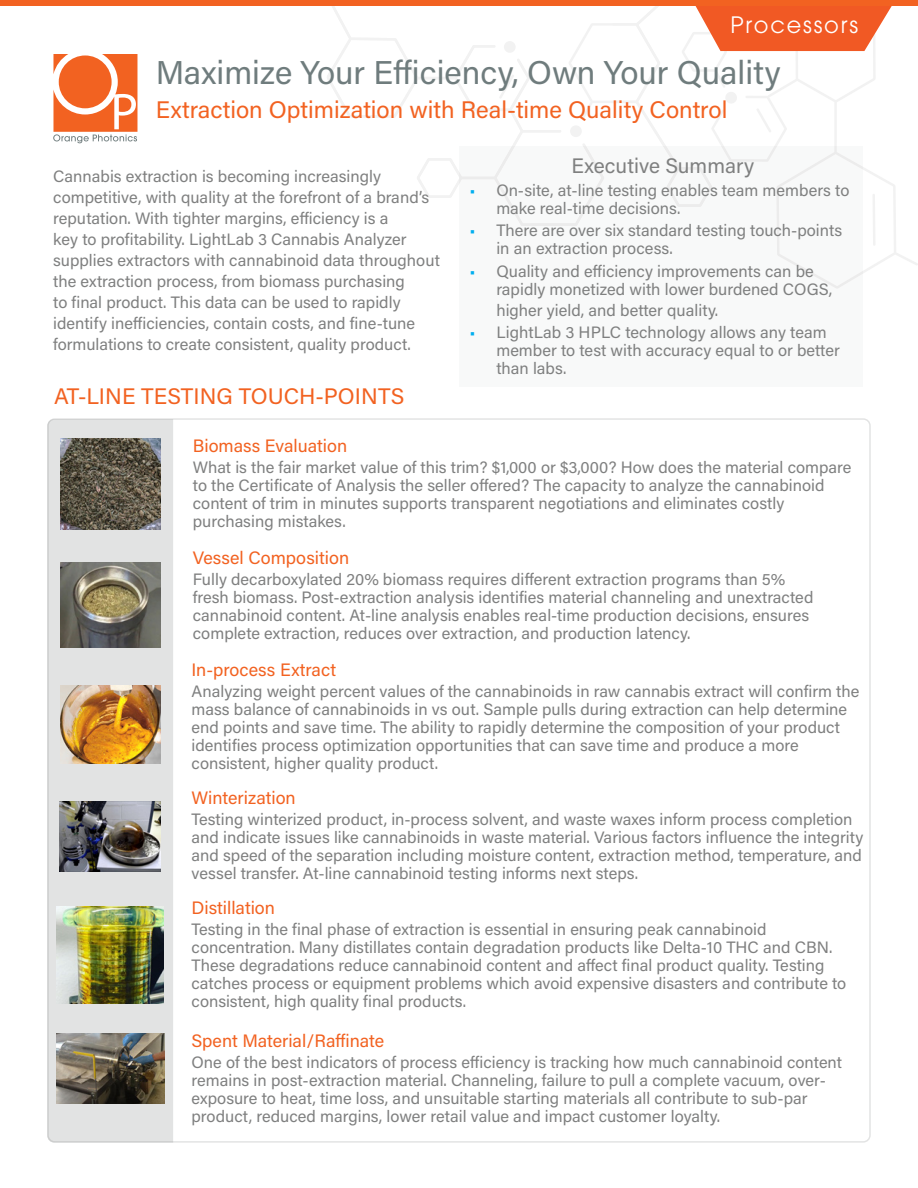
<style>
.page{position:relative;width:918px;height:1188px;background:#fff}
.page>*{position:absolute;margin:0;border:0;box-sizing:border-box;transform-origin:0 0}
.t1{font:33px "Acumin Variable Concept";color:#6f7c7d}
.t2{font:24px "Acumin Variable Concept";color:#f26221}
.t3{font:22.5px "Acumin Variable Concept";color:#f26221}
.t4{font:22.5px "ITC Avant Garde Pro";letter-spacing:.08em;color:#fff}
.t5{font:21px "Acumin Variable Concept";color:#7f8080}
.t6{font:18px "Acumin Variable Concept";color:#f26221}
.t7{font:16.5px/18px "Acumin Variable Concept";color:#7f8080}
.s1{color:#00aeef}
</style>
<div class="page">
<div style="left:50px;top:421px;width:123px;height:719px;background:#e2e3e3"></div>
<svg style="left:327px;top:5px;width:241px;height:193px"></svg>
<svg style="left:499px;top:75px;width:15px;height:24px"></svg>
<svg style="left:53px;top:54px;width:84px;height:89px"></svg>
<div style="left:459px;top:147px;width:404px;height:240px;background:#f8f9f9"></div>
<img style="left:60px;top:439px;width:101px;height:91px">
<img style="left:60px;top:563px;width:101px;height:85px">
<img style="left:60px;top:685px;width:101px;height:79px">
<img style="left:60px;top:801px;width:101px;height:70px">
<img style="left:57px;top:907px;width:107px;height:97px">
<img style="left:57px;top:1034px;width:107px;height:70px">
<svg style="left:568px;top:5px;width:327px;height:241px"></svg>
<div style="left:0;top:0;width:918px;height:5px;background:#f26221"></div>
<p class="t4" style="left:730px;top:10px;width:129px">Processors</p>
<p class="t1" style="left:156px;top:50px;width:626px">Maximize Your Efficiency, Own Your Quality</p>
<p class="t2" style="left:156px;top:93px;width:573px">Extraction Optimization with Real-time Quality Control</p>
<p class="t7" style="left:53px;top:165px;width:388px;line-height:21px">Cannabis extraction is becoming increasingly competitive, with quality at the forefront of a brand’s reputation. With tighter margins, efficiency is a<br>key to profitability. LightLab 3 Cannabis Analyzer supplies extractors with cannabinoid data throughout the extraction process, from biomass purchasing<br>to final product. This data can be used to rapidly identify inefficiencies, contain costs, and fine-tune formulations to create consistent, quality product.</p>
<p class="t3" style="left:54px;top:381px;width:352px">AT-LINE TESTING TOUCH-POINTS</p>
<p class="t5" style="left:571px;top:151px;width:184px">Executive Summary</p>
<p class="t7" style="left:496px;top:180px;width:355px;text-indent:-27px"><span class="s1">•</span> On-site, at-line testing enables team members to make real-time decisions.</p>
<p class="t7" style="left:496px;top:221px;width:347px;text-indent:-27px"><span class="s1">•</span> There are over six standard testing touch-points in an extraction process.</p>
<p class="t7" style="left:496px;top:261px;width:337px;text-indent:-27px"><span class="s1">•</span> Quality and efficiency improvements can be rapidly monetized with lower burdened COGS,</p>
<p class="t7" style="left:496px;top:300px;width:223px">higher yield, and better quality.</p>
<p class="t7" style="left:496px;top:323px;width:345px;text-indent:-27px"><span class="s1">•</span> LightLab 3 HPLC technology allows any team member to test with accuracy equal to or better than labs.</p>
<p class="t6" style="left:193px;top:433px;width:156px">Biomass Evaluation</p>
<p class="t7" style="left:193px;top:457px;width:660px">What is the fair market value of this trim? $1,000 or $3,000? How does the material compare to the Certificate of Analysis the seller offered? The capacity to analyze the cannabinoid content of trim in minutes supports transparent negotiations and eliminates costly purchasing mistakes.</p>
<p class="t6" style="left:193px;top:545px;width:158px">Vessel Composition</p>
<p class="t7" style="left:193px;top:569px;width:622px">Fully decarboxylated 20% biomass requires different extraction programs than 5% fresh biomass. Post-extraction analysis identifies material channeling and unextracted cannabinoid content. At-line analysis enables real-time production decisions, ensures complete extraction, reduces over extraction, and production latency.</p>
<p class="t6" style="left:192px;top:657px;width:146px">In-process Extract</p>
<p class="t7" style="left:192px;top:682px;width:669px">Analyzing weight percent values of the cannabinoids in raw cannabis extract will confirm the mass balance of cannabinoids in vs out. Sample pulls during extraction can help determine end points and save time. The ability to rapidly determine the composition of your product identifies process optimization opportunities that can save time and produce a more consistent, higher quality product.</p>
<p class="t6" style="left:192px;top:786px;width:106px">Winterization</p>
<p class="t7" style="left:192px;top:810px;width:673px">Testing winterized product, in-process solvent, and waste waxes inform process completion and indicate issues like cannabinoids in waste material. Various factors influence the integrity and speed of the separation including moisture content, extraction method, temperature, and vessel transfer. At-line cannabinoid testing informs next steps.</p>
<p class="t6" style="left:192px;top:895px;width:85px">Distillation</p>
<p class="t7" style="left:192px;top:919px;width:656px">Testing in the final phase of extraction is essential in ensuring peak cannabinoid concentration. Many distillates contain degradation products like Delta-10 THC and CBN.<br>These degradations reduce cannabinoid content and affect final product quality. Testing catches process or equipment problems which avoid expensive disasters and contribute to consistent, high quality final products.</p>
<p class="t6" style="left:192px;top:1028px;width:194px">Spent Material/Raffinate</p>
<p class="t7" style="left:192px;top:1052px;width:652px">One of the best indicators of process efficiency is tracking how much cannabinoid content remains in post-extraction material. Channeling, failure to pull a complete vacuum, over&shy;exposure to heat, time loss, and unsuitable starting materials all contribute to sub-par product, reduced margins, lower retail value and impact customer loyalty.</p>
</div>
